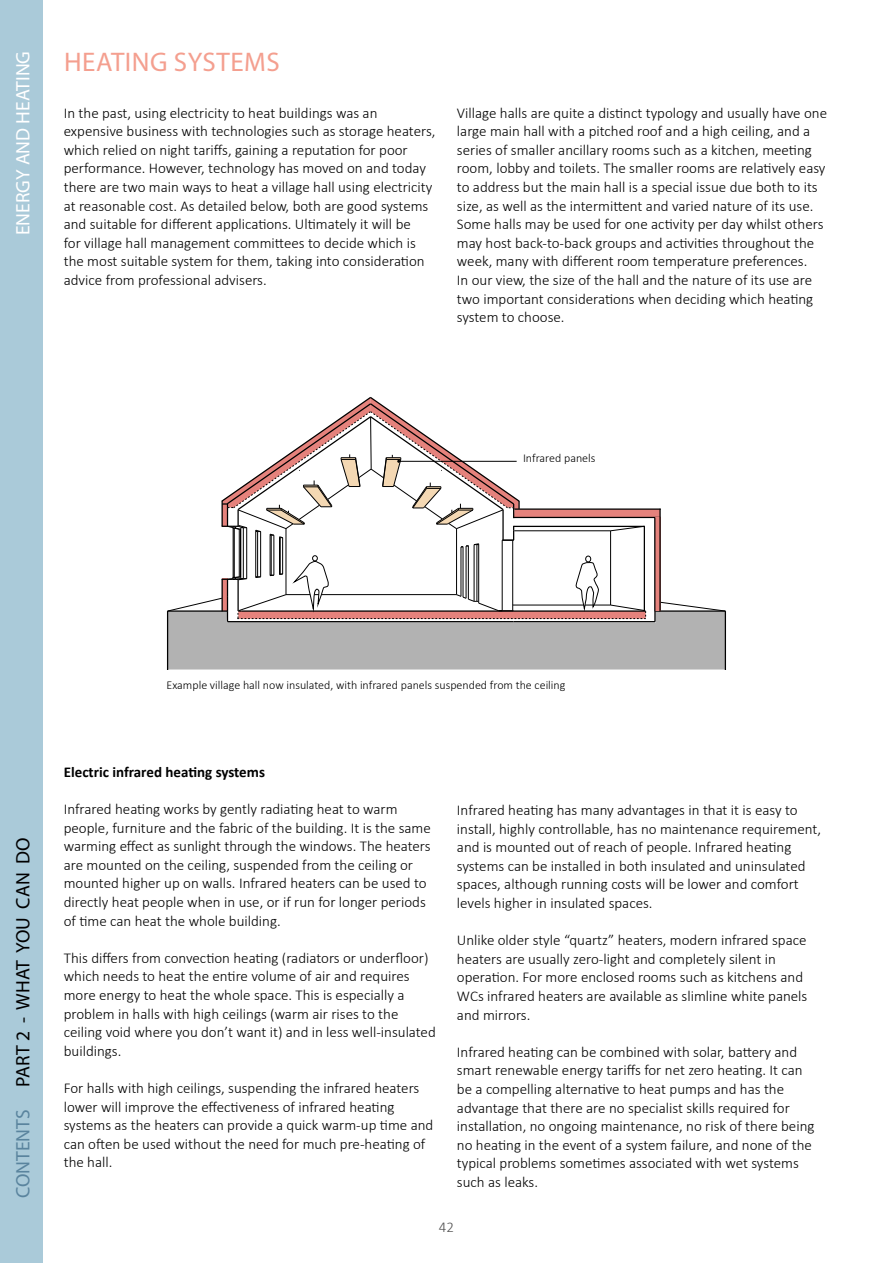
<style>
.page{position:relative;width:893px;height:1263px;background:#fff}
.page>*{position:absolute;margin:0;border:0;box-sizing:border-box;transform-origin:0 0}
.t1{font:27px "Myriad Pro";letter-spacing:.02em;color:#f49f8f}
.t2{font:19.5px "Myriad Pro";color:#000}
.t3{font:19.5px "Myriad Pro";color:#fff}
.t4{font:19.5px "Myriad Pro";color:#5a849e}
.t5{font:300 15px/18.6px "Calibri";color:#000}
.t6{font:700 15px "Calibri";color:#000}
.t7{font:300 15px "Calibri";color:#505050}
.t8{font:300 12px "Calibri";color:#000}
</style>
<div class="page">
<div style="left:0;top:0;width:43px;height:1263px;background:#aacad9"></div>
<hr style="left:280px;top:538px;width:1px;height:36px;background:#000">
<hr style="left:271px;top:535px;width:1px;height:40px;background:#000">
<hr style="left:257px;top:531px;width:1px;height:46px;background:#000">
<hr style="left:243px;top:528px;width:1px;height:51px;background:#000">
<hr style="left:477px;top:545px;width:1px;height:56px;background:#000">
<hr style="left:502px;top:540px;width:1px;height:71px;background:#000">
<hr style="left:240px;top:529px;width:1px;height:48px;background:#000">
<hr style="left:239px;top:529px;width:1px;height:48px;background:#000">
<hr style="left:282px;top:538px;width:1px;height:36px;background:#000">
<hr style="left:274px;top:535px;width:1px;height:40px;background:#000">
<hr style="left:260px;top:531px;width:1px;height:46px;background:#000">
<hr style="left:246px;top:528px;width:1px;height:51px;background:#000">
<hr style="left:466px;top:546px;width:1px;height:52px;background:#000">
<hr style="left:474px;top:545px;width:1px;height:56px;background:#000">
<hr style="left:461px;top:547px;width:1px;height:49px;background:#000">
<hr style="left:610px;top:531px;width:1px;height:74px;background:#000">
<hr style="left:512px;top:540px;width:1px;height:65px;background:#000">
<hr style="left:463px;top:547px;width:1px;height:50px;background:#000">
<hr style="left:468px;top:546px;width:1px;height:53px;background:#000">
<hr style="left:456px;top:529px;width:1px;height:66px;background:#000">
<hr style="left:233px;top:528px;width:2px;height:49px;background:#000">
<hr style="left:478px;top:545px;width:1px;height:56px;background:#000">
<hr style="left:255px;top:531px;width:1px;height:46px;background:#000">
<hr style="left:279px;top:538px;width:1px;height:36px;background:#000">
<hr style="left:270px;top:535px;width:1px;height:40px;background:#000">
<hr style="left:286px;top:529px;width:1px;height:66px;background:#000">
<hr style="left:514px;top:508px;width:147px;height:2px;background:#000">
<div style="left:655px;top:517px;width:5px;height:94px;background:#e5827c"></div>
<hr style="left:654px;top:517px;width:1px;height:94px;background:#000">
<hr style="left:659px;top:509px;width:2px;height:102px;background:#000">
<hr style="left:644px;top:526px;width:1px;height:85px;background:#000">
<svg style="left:167px;top:556px;width:559px;height:113px"></svg>
<svg style="left:221px;top:397px;width:439px;height:151px"></svg>
<h2 class="t3" style="left:11px;top:235px;width:184px;rotate:-90deg">ENERGY AND HEATING</h2>
<h1 class="t1" style="left:64px;top:46px;width:217px">HEATING SYSTEMS</h1>
<p class="t5" style="left:64px;top:103px;width:373px">In the past, using electricity to heat buildings was an expensive business with technologies such as storage heaters, which relied on night tariffs, gaining a reputation for poor performance. However, technology has moved on and today there are two main ways to heat a village hall using electricity at reasonable cost. As detailed below, both are good systems and suitable for different applications. Ultimately it will be<br>for village hall management committees to decide which is the most suitable system for them, taking into consideration advice from professional advisers.</p>
<p class="t5" style="left:457px;top:103px;width:372px">Village halls are quite a distinct typology and usually have one large main hall with a pitched roof and a high ceiling, and a series of smaller ancillary rooms such as a kitchen, meeting room, lobby and toilets. The smaller rooms are relatively easy to address but the main hall is a special issue due both to its size, as well as the intermittent and varied nature of its use.<br>Some halls may be used for one activity per day whilst others may host back-to-back groups and activities throughout the week, many with different room temperature preferences.<br>In our view, the size of the hall and the nature of its use are two important considerations when deciding which heating system to choose.</p>
<p class="t8" style="left:523px;top:451px;width:74px">Infrared panels</p>
<h2 class="t2" style="left:11px;top:1086px;width:250px;rotate:-90deg">PART 2 - WHAT YOU CAN DO</h2>
<h2 class="t4" style="left:11px;top:1198px;width:90px;rotate:-90deg">CONTENTS</h2>
<p class="t8" style="left:167px;top:678px;width:400px">Example village hall now insulated, with infrared panels suspended from the ceiling</p>
<p class="t6" style="left:64px;top:761px;width:203px">Electric infrared heating systems</p>
<p class="t5" style="left:64px;top:799px;width:369px">Infrared heating works by gently radiating heat to warm people, furniture and the fabric of the building. It is the same warming effect as sunlight through the windows. The heaters are mounted on the ceiling, suspended from the ceiling or mounted higher up on walls. Infrared heaters can be used to directly heat people when in use, or if run for longer periods of time can heat the whole building.</p>
<p class="t5" style="left:64px;top:948px;width:374px">This differs from convection heating (radiators or underfloor) which needs to heat the entire volume of air and requires more energy to heat the whole space. This is especially a problem in halls with high ceilings (warm air rises to the ceiling void where you don’t want it) and in less well-insulated buildings.</p>
<p class="t5" style="left:64px;top:1078px;width:371px">For halls with high ceilings, suspending the infrared heaters lower will improve the effectiveness of infrared heating systems as the heaters can provide a quick warm-up time and can often be used without the need for much pre-heating of the hall.</p>
<p class="t5" style="left:457px;top:800px;width:366px">Infrared heating has many advantages in that it is easy to install, highly controllable, has no maintenance requirement, and is mounted out of reach of people. Infrared heating systems can be installed in both insulated and uninsulated spaces, although running costs will be lower and comfort levels higher in insulated spaces.</p>
<p class="t5" style="left:457px;top:931px;width:352px">Unlike older style “quartz” heaters, modern infrared space heaters are usually zero-light and completely silent in operation. For more enclosed rooms such as kitchens and WCs infrared heaters are available as slimline white panels and mirrors.</p>
<p class="t5" style="left:457px;top:1042px;width:359px">Infrared heating can be combined with solar, battery and smart renewable energy tariffs for net zero heating. It can be a compelling alternative to heat pumps and has the advantage that there are no specialist skills required for installation, no ongoing maintenance, no risk of there being no heating in the event of a system failure, and none of the typical problems sometimes associated with wet systems such as leaks.</p>
<p class="t7" style="left:439px;top:1217px;width:17px">42</p>
</div>
